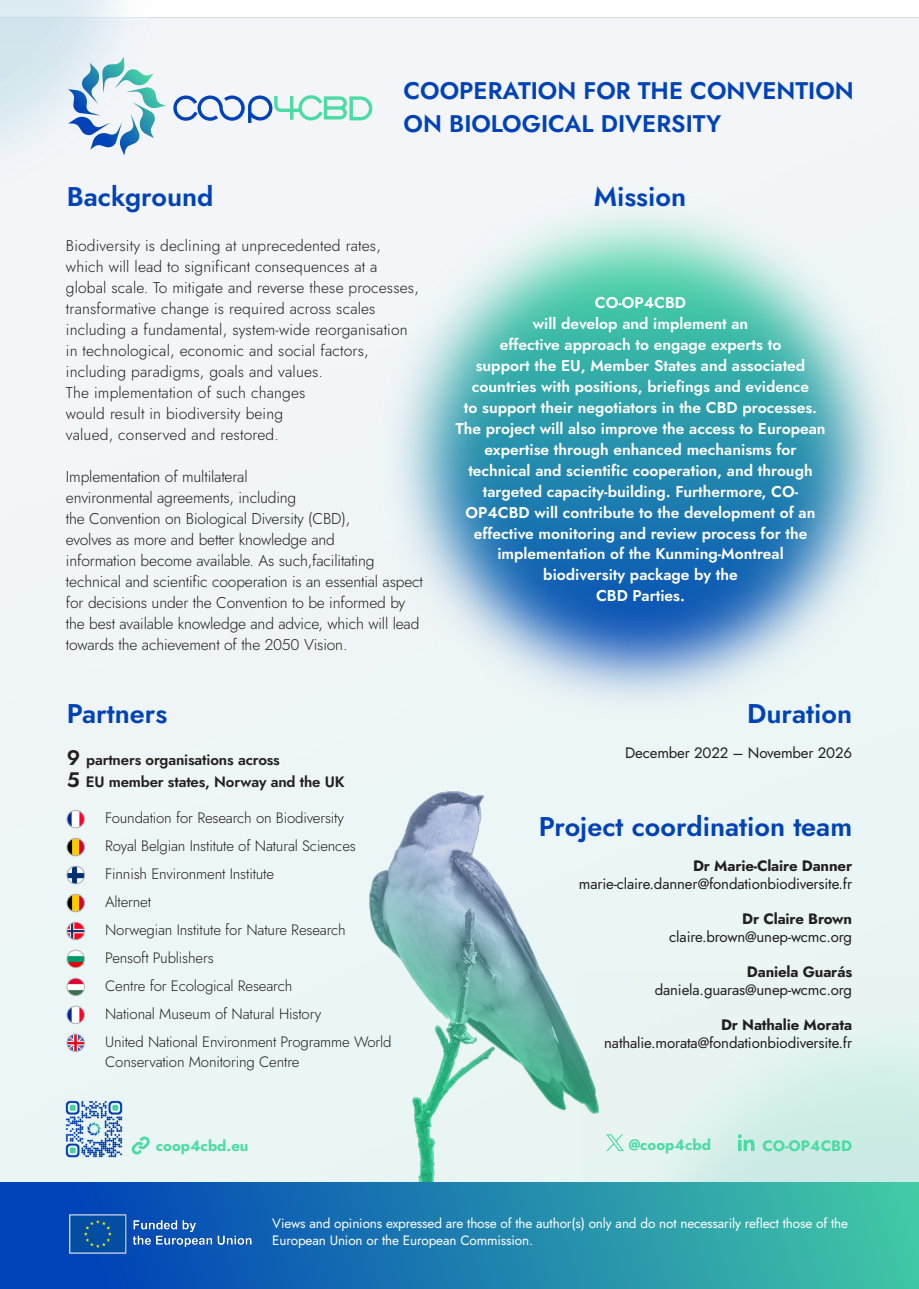
<style>
.page{position:relative;width:919px;height:1289px;background:#fff}
.page>*{position:absolute;margin:0;border:0;box-sizing:border-box;transform-origin:0 0}
.body{font:600 27px "Jost";color:#0042b7}
.body-2{font:600 24px/33px "Jost";color:#0042b7}
.t1{font:600 21px "Jost";color:#231f20}
.t2{font:300 15.6px/21px "Jost";letter-spacing:-.005em;color:#231f20}
.t3{font:600 15.6px/21px "Jost";color:#fff;text-align:center}
.t4{font:300 15px/19.5px "Jost";letter-spacing:-.01em;color:#231f20}
.t5{font:15px/18px "Jost";letter-spacing:-.01em;color:#231f20;text-align:right}
.t6{font:600 15px "Jost";letter-spacing:-.01em;color:#231f20}
.t7{font:700 15px "Jost";color:#4bdba3}
.t8{font:13.5px/16.5px "Jost";letter-spacing:-.01em;color:#fff}
.s1{font-size:21px}
.s2{font-weight:700}
</style>
<div class="page">
<div style="left:0;top:0;width:918px;height:1182px;background:#f1f5f8"></div>
<img style="left:293px;top:622px;width:625px;height:560px">
<img style="left:578px;top:971px;width:340px;height:211px">
<img style="left:356px;top:170px;width:562px;height:568px">
<div style="left:0;top:1182px;width:918px;height:106px;background:linear-gradient(to right,#0037b8,#41c7a6)"></div>
<svg style="left:173px;top:93px;width:199px;height:30px"></svg>
<svg style="left:68px;top:56px;width:98px;height:100px"></svg>
<img style="left:67px;top:811px;width:17px;height:15px">
<div style="left:67px;top:810px;width:18px;height:18px;border:1px solid #b2b3b7;border-radius:50%"></div>
<img style="left:67px;top:1007px;width:17px;height:15px">
<div style="left:67px;top:1005px;width:18px;height:18px;border:1px solid #b2b3b7;border-radius:50%"></div>
<img style="left:67px;top:950px;width:17px;height:17px;border-radius:9px">
<div style="left:67px;top:950px;width:18px;height:17px;border:1px solid #b2b3b7;border-radius:50%"></div>
<img style="left:67px;top:978px;width:17px;height:17px;border-radius:9px">
<div style="left:67px;top:978px;width:18px;height:17px;border:1px solid #b2b3b7;border-radius:50%"></div>
<img style="left:67px;top:1034px;width:17px;height:17px;border-radius:9px">
<div style="left:67px;top:1033px;width:18px;height:18px;border:1px solid #b2b3b7;border-radius:50%"></div>
<img style="left:67px;top:894px;width:17px;height:17px;border-radius:9px">
<div style="left:67px;top:894px;width:18px;height:18px;border:1px solid #a8a9ad;border-radius:50%"></div>
<img style="left:67px;top:838px;width:17px;height:17px;border-radius:9px">
<div style="left:67px;top:838px;width:18px;height:18px;border:1px solid #a8a9ad;border-radius:50%"></div>
<img style="left:67px;top:922px;width:17px;height:17px;border-radius:9px">
<div style="left:67px;top:922px;width:18px;height:17px;border:1px solid #a8a9ad;border-radius:50%"></div>
<img style="left:67px;top:866px;width:17px;height:17px;border-radius:9px">
<div style="left:67px;top:866px;width:18px;height:18px;border:1px solid #a8a9ad;border-radius:50%"></div>
<svg style="left:737px;top:1134px;width:17px;height:16px"></svg>
<svg style="left:129px;top:1133px;width:24px;height:24px"></svg>
<img style="left:67px;top:1213px;width:196px;height:41px">
<img style="left:60px;top:1095px;width:68px;height:67px">
<svg style="left:606px;top:1134px;width:18px;height:17px"></svg>
<p class="body-2" style="left:403px;top:74px;width:451px">COOPERATION FOR THE CONVENTION<br>ON BIOLOGICAL DIVERSITY</p>
<p class="body" style="left:67px;top:178px;width:148px">Background</p>
<p class="body" style="left:593px;top:178px;width:94px">Mission</p>
<p class="t2" style="left:66px;top:235px;width:354px">Biodiversity is declining at unprecedented rates, which will lead to significant consequences at a global scale. To mitigate and reverse these processes, transformative change is required across scales including a fundamental, system-wide reorganisation</p>
<p class="t2" style="left:66px;top:340px;width:304px">in technological, economic and social factors, including paradigms, goals and values.</p>
<p class="t2" style="left:66px;top:382px;width:241px">The implementation of such changes</p>
<p class="t2" style="left:66px;top:403px;width:219px">would result in biodiversity being</p>
<p class="t2" style="left:66px;top:424px;width:214px">valued, conserved and restored.</p>
<p class="t2" style="left:66px;top:466px;width:183px">Implementation of multilateral</p>
<p class="t2" style="left:66px;top:487px;width:232px">environmental agreements, including</p>
<p class="t2" style="left:66px;top:508px;width:286px">the Convention on Biological Diversity (CBD),</p>
<p class="t2" style="left:66px;top:529px;width:270px">evolves as more and better knowledge and</p>
<p class="t2" style="left:66px;top:550px;width:358px">information become available. As such,facilitating technical and scientific cooperation is an essential aspect for decisions under the Convention to be informed by the best available knowledge and advice, which will lead towards the achievement of the 2050 Vision.</p>
<p class="body" style="left:67px;top:695px;width:102px">Partners</p>
<p class="t3" style="left:595px;top:292px;width:93px">CO-OP4CBD</p>
<p class="t3" style="left:499px;top:313px;width:283px">will develop and implement an<br>effective approach to engage experts to</p>
<p class="t3" style="left:472px;top:355px;width:338px;text-align:left">support the EU, Member States and associated countries with positions, briefings and evidence</p>
<p class="t3" style="left:455px;top:397px;width:371px">to support their negotiators in the CBD processes.<br>The project will also improve the access to European expertise through enhanced mechanisms for technical and scientific cooperation, and through targeted capacity-building. Furthermore, CO-OP4CBD will contribute to the development of an effective monitoring and review process for the</p>
<p class="t3" style="left:497px;top:543px;width:288px">implementation of the Kunming-Montreal</p>
<p class="t3" style="left:543px;top:564px;width:196px">biodiversity package by the</p>
<p class="t3" style="left:596px;top:585px;width:90px">CBD Parties.</p>
<p class="body" style="left:747px;top:695px;width:106px">Duration</p>
<p class="t1" style="left:67px;top:743px;width:15px">9</p>
<p class="t5" style="left:625px;top:744px;width:228px">December 2022 – November 2026</p>
<p class="t6" style="left:86px;top:749px;width:195px">partners organisations across</p>
<p class="t6" style="left:67px;top:771px;width:279px"><span class="s1">5</span> EU member states, Norway and the UK</p>
<p class="t4" style="left:105px;top:808px;width:240px">Foundation for Research on Biodiversity</p>
<p class="t4" style="left:105px;top:836px;width:252px">Royal Belgian Institute of Natural Sciences</p>
<p class="t4" style="left:105px;top:864px;width:170px">Finnish Environment Institute</p>
<p class="t4" style="left:105px;top:892px;width:47px">Alternet</p>
<p class="t4" style="left:105px;top:920px;width:242px">Norwegian Institute for Nature Research</p>
<p class="t4" style="left:105px;top:948px;width:110px">Pensoft Publishers</p>
<p class="t4" style="left:105px;top:976px;width:189px">Centre for Ecological Research</p>
<p class="t4" style="left:105px;top:1004px;width:218px">National Museum of Natural History</p>
<p class="t4" style="left:105px;top:1032px;width:288px">United National Environment Programme World<br>Conservation Monitoring Centre</p>
<p class="body" style="left:539px;top:808px;width:315px">Project coordination team</p>
<p class="t5" style="left:579px;top:857px;width:275px"><span class="s2">Dr Marie-Claire Danner </span>marie-claire.danner@fondationbiodiversite.fr</p>
<p class="t5" style="left:669px;top:910px;width:184px"><span class="s2">Dr Claire Brown </span>claire.brown@unep-wcmc.org</p>
<p class="t5" style="left:654px;top:963px;width:199px"><span class="s2">Daniela Guarás </span>daniela.guaras@unep-wcmc.org</p>
<p class="t5" style="left:604px;top:1016px;width:249px"><span class="s2">Dr Nathalie Morata </span>nathalie.morata@fondationbiodiversite.fr</p>
<p class="t7" style="left:156px;top:1135px;width:94px">coop4cbd.eu</p>
<p class="t7" style="left:628px;top:1134px;width:84px">@coop4cbd</p>
<p class="t7" style="left:762px;top:1135px;width:91px">CO-OP4CBD</p>
<p class="t8" style="left:272px;top:1215px;width:577px">Views and opinions expressed are those of the author(s) only and do not necessarily reflect those of the<br>European Union or the European Commission.</p>
</div>
